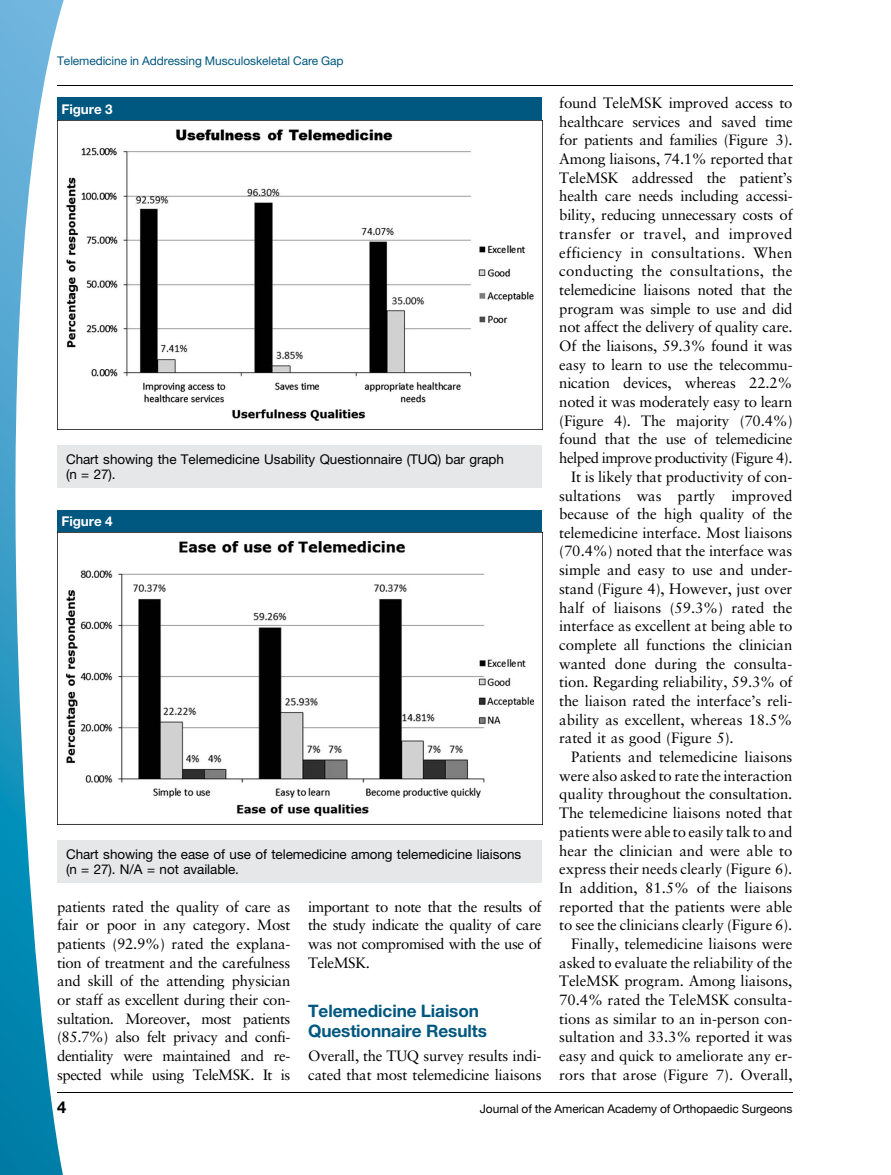
<style>
.page{position:relative;width:891px;height:1175px;background:#fff}
.page>*{position:absolute;margin:0;border:0;box-sizing:border-box;transform-origin:0 0}
.t1{font:17.25px/20.1px "Adv O Td 1 f 5 cc 91.B";color:#00577f}
.t2{font:16.5px "Adv O Td 1 f 5 cc 91.B";color:#000}
.t3{font:15px/18.8px "Adv O Tece 49054";color:#000;text-align:justify}
.t4{font:15px "Adv O Tece 49054";letter-spacing:.025em;color:#000}
.t5{font:15px "Adv O Tece 49054";letter-spacing:-.025em;color:#000}
.t6{font:13.5px/15px "Adv OT7 fe 89 a 09";color:#000}
.t7{font:13.5px "Adv O Td 1 f 5 cc 91.B";color:#fff}
.t8{font:12px "Adv OT7 fe 89 a 09";color:#000}
.t9{font:12px "Adv OT7 fe 89 a 09";color:#00577f}
.s1{font-style:inherit}
</style>
<div class="page">
<svg style="left:0;top:0;width:66px;height:1174px"></svg>
<div style="left:57px;top:98px;width:485px;height:22px;background:#00577f"></div>
<div style="left:57px;top:445px;width:484px;height:43px;background:#e6e7e8"></div>
<img style="left:57px;top:120px;width:485px;height:309px">
<div style="left:57px;top:510px;width:485px;height:22px;background:#00577f"></div>
<div style="left:57px;top:840px;width:484px;height:43px;background:#e6e7e8"></div>
<img style="left:57px;top:532px;width:485px;height:292px">
<hr style="left:57px;top:85px;width:735px;height:1px;background:#000">
<hr style="left:57px;top:1092px;width:735px;height:1px;background:#000">
<p class="t9" style="left:57px;top:57px;width:288px">Telemedicine in Addressing Musculoskeletal Care Gap</p>
<p class="t7" style="left:62px;top:104px;width:52px">Figure 3</p>
<p class="t6" style="left:66px;top:453px;width:439px">Chart showing the Telemedicine Usability Questionnaire (TUQ) bar graph (n = 27).</p>
<p class="t7" style="left:62px;top:516px;width:52px">Figure 4</p>
<p class="t6" style="left:66px;top:848px;width:457px">Chart showing the ease of use of telemedicine among telemedicine liaisons (n = 27). N/A = not available.</p>
<p class="t3" style="left:57px;top:898px;width:235px">patients rated the quality of care as fair or poor in any category. Most patients (92.9%) rated the explana&shy;tion of treatment and the carefulness and skill of the attending physician or staff as excellent during their con&shy;sultation. Moreover, most patients (85.7%) also felt privacy and confi&shy;dentiality were maintained and re&shy;spected while using TeleMSK. It is</p>
<p class="t3" style="left:308px;top:898px;width:235px">important to note that the results of the study indicate the quality of care was not compromised with the use of TeleMSK.</p>
<p class="t1" style="left:308px;top:1002px;width:180px">Telemedicine Liaison<br>Questionnaire Results</p>
<p class="t3" style="left:308px;top:1047px;width:235px">Overall, the TUQ survey results indi&shy;cated that most telemedicine liaisons</p>
<p class="t3" style="left:559px;top:95px;width:235px">found TeleMSK improved access to</p>
<p class="t3" style="left:559px;top:113px;width:235px">healthcare services and saved time</p>
<p class="t3" style="left:559px;top:132px;width:235px">for patients and families (Figure 3).</p>
<p class="t3" style="left:559px;top:151px;width:235px">Among liaisons, 74.1% reported that</p>
<p class="t3" style="left:559px;top:169px;width:235px">TeleMSK addressed the patient<span class="s1">’</span>s</p>
<p class="t3" style="left:559px;top:188px;width:235px">health care needs including accessi-</p>
<p class="t3" style="left:559px;top:207px;width:235px">bility, reducing unnecessary costs of</p>
<p class="t4" style="left:559px;top:227px;width:235px">transfer or travel, and improved</p>
<p class="t4" style="left:559px;top:246px;width:235px">efficiency in consultations. When</p>
<p class="t4" style="left:559px;top:265px;width:235px">conducting the consultations, the</p>
<p class="t3" style="left:559px;top:281px;width:235px">telemedicine liaisons noted that the</p>
<p class="t3" style="left:559px;top:300px;width:235px">program was simple to use and did</p>
<p class="t3" style="left:559px;top:319px;width:235px">not affect the delivery of quality care.</p>
<p class="t3" style="left:559px;top:337px;width:235px">Of the liaisons, 59.3% found it was</p>
<p class="t3" style="left:559px;top:356px;width:235px">easy to learn to use the telecommu-</p>
<p class="t3" style="left:559px;top:375px;width:235px">nication devices, whereas 22.2%</p>
<p class="t3" style="left:559px;top:393px;width:235px">noted it was moderately easy to learn</p>
<p class="t3" style="left:559px;top:412px;width:235px">(Figure 4). The majority (70.4%)</p>
<p class="t3" style="left:559px;top:431px;width:235px">found that the use of telemedicine</p>
<p class="t5" style="left:559px;top:451px;width:235px">helped improve productivity (Figure 4).</p>
<p class="t3" style="left:571px;top:468px;width:223px">It is likely that productivity of con-</p>
<p class="t3" style="left:559px;top:487px;width:235px">sultations was partly improved</p>
<p class="t3" style="left:559px;top:506px;width:235px">because of the high quality of the</p>
<p class="t3" style="left:559px;top:524px;width:235px">telemedicine interface. Most liaisons</p>
<p class="t3" style="left:559px;top:543px;width:235px">(70.4%) noted that the interface was</p>
<p class="t3" style="left:559px;top:562px;width:235px">simple and easy to use and under-</p>
<p class="t3" style="left:559px;top:580px;width:235px">stand (Figure 4), However, just over</p>
<p class="t3" style="left:559px;top:599px;width:235px">half of liaisons (59.3%) rated the</p>
<p class="t3" style="left:559px;top:618px;width:235px">interface as excellent at being able to</p>
<p class="t3" style="left:559px;top:636px;width:235px">complete all functions the clinician</p>
<p class="t3" style="left:559px;top:655px;width:235px">wanted done during the consulta-</p>
<p class="t3" style="left:559px;top:674px;width:235px">tion. Regarding reliability, 59.3% of</p>
<p class="t3" style="left:559px;top:692px;width:235px">the liaison rated the interface<span class="s1">’</span>s reli-</p>
<p class="t3" style="left:559px;top:711px;width:235px">ability as excellent, whereas 18.5%</p>
<p class="t3" style="left:559px;top:730px;width:176px">rated it as good (Figure 5).</p>
<p class="t3" style="left:571px;top:748px;width:223px">Patients and telemedicine liaisons</p>
<p class="t3" style="left:559px;top:767px;width:235px">were also asked to rate the interaction</p>
<p class="t3" style="left:559px;top:786px;width:235px">quality throughout the consultation.</p>
<p class="t3" style="left:559px;top:804px;width:235px">The telemedicine liaisons noted that</p>
<p class="t3" style="left:559px;top:823px;width:235px">patients were able to easily talk to and</p>
<p class="t3" style="left:559px;top:842px;width:235px">hear the clinician and were able to</p>
<p class="t3" style="left:559px;top:860px;width:235px">express their needs clearly (Figure 6).</p>
<p class="t3" style="left:559px;top:879px;width:235px">In addition, 81.5% of the liaisons</p>
<p class="t3" style="left:559px;top:898px;width:235px">reported that the patients were able</p>
<p class="t3" style="left:559px;top:916px;width:235px">to see the clinicians clearly (Figure 6).</p>
<p class="t3" style="left:571px;top:935px;width:223px">Finally, telemedicine liaisons were</p>
<p class="t3" style="left:559px;top:954px;width:235px">asked to evaluate the reliability of the</p>
<p class="t3" style="left:559px;top:973px;width:235px">TeleMSK program. Among liaisons,</p>
<p class="t3" style="left:559px;top:991px;width:235px">70.4% rated the TeleMSK consulta-</p>
<p class="t3" style="left:559px;top:1010px;width:235px">tions as similar to an in-person con-</p>
<p class="t3" style="left:559px;top:1029px;width:235px">sultation and 33.3% reported it was</p>
<p class="t3" style="left:559px;top:1047px;width:235px">easy and quick to ameliorate any er-</p>
<p class="t3" style="left:559px;top:1066px;width:235px">rors that arose (Figure 7). Overall,</p>
<p class="t2" style="left:57px;top:1101px;width:11px">4</p>
<p class="t8" style="left:480px;top:1104px;width:314px">Journal of the American Academy of Orthopaedic Surgeons</p>
</div>
